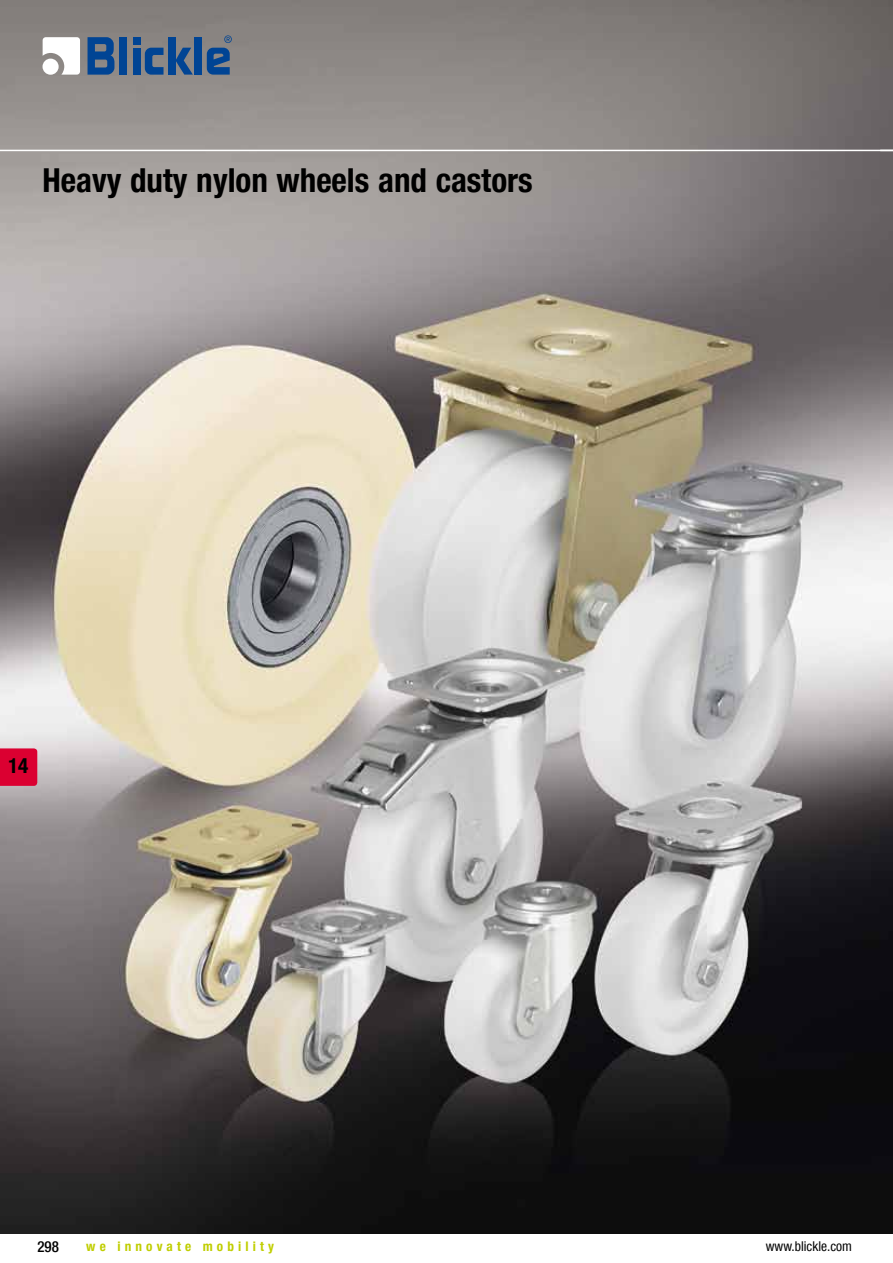
<style>
.page{position:relative;width:893px;height:1263px;background:#fff}
.page>*{position:absolute;margin:0;border:0;box-sizing:border-box;transform-origin:0 0}
.t1{font:700 33px "Blickle Sans Global";color:#000}
.t2{font:700 21px "Blickle Sans Global";color:#000}
.t3{font:500 15px "Blickle Sans Global";color:#000}
.t4{font:13.5px "Blickle Sans Global";color:#000}
.t5{font:700 13.2px "Blickle Sans Global";letter-spacing:.315em;color:#c0ce00}
</style>
<div class="page">
<img style="left:0;top:0;width:893px;height:1234px">
<hr style="left:0;top:150px;width:893px;height:1px;background:#fff">
<svg style="left:43px;top:37px;width:37px;height:38px"></svg>
<div style="left:119px;top:37px;width:8px;height:38px;background:#004494"></div>
<div style="left:133px;top:48px;width:7px;height:27px;background:#004494"></div>
<div style="left:133px;top:37px;width:7px;height:8px;background:#004494"></div>
<svg style="left:176px;top:48px;width:17px;height:27px"></svg>
<svg style="left:145px;top:48px;width:19px;height:27px"></svg>
<div style="left:195px;top:37px;width:7px;height:38px;background:#004494"></div>
<div style="left:168px;top:37px;width:7px;height:38px;background:#004494"></div>
<svg style="left:88px;top:37px;width:26px;height:38px"></svg>
<div style="left:43px;top:59px;width:16px;height:16px;background:#fff;border-radius:50%"></div>
<svg style="left:207px;top:35px;width:25px;height:40px"></svg>
<svg style="left:0;top:748px;width:37px;height:38px"></svg>
<p class="t1" style="left:43px;top:161px;width:492px">Heavy duty nylon wheels and castors</p>
<p class="t2" style="left:8px;top:754px;width:22px">14</p>
<p class="t3" style="left:37px;top:1238px;width:23px">298</p>
<p class="t5" style="left:86px;top:1239px;width:189px">we innovate mobility</p>
<p class="t4" style="left:766px;top:1239px;width:87px">www.blickle.com</p>
</div>
